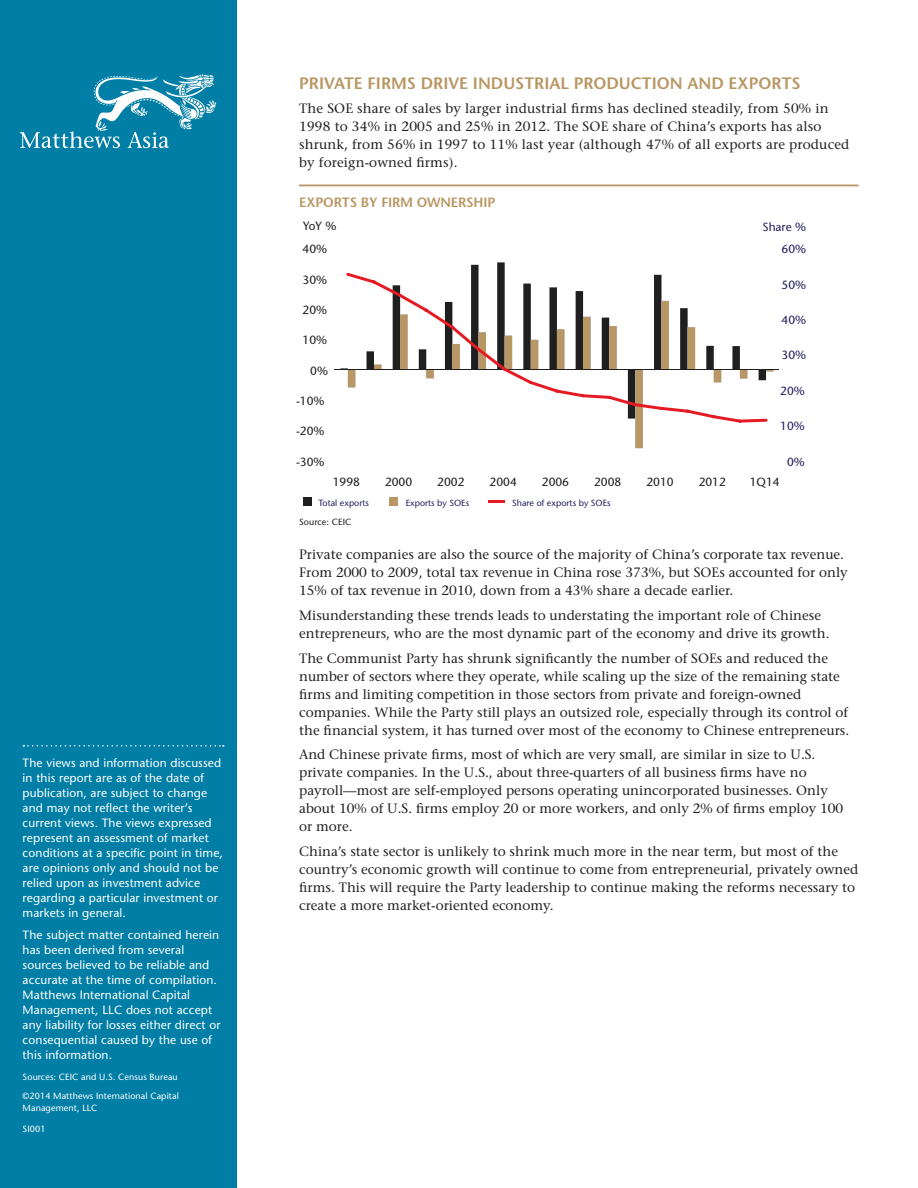
<style>
.page{position:relative;width:918px;height:1188px;background:#fff}
.page>*{position:absolute;margin:0;border:0;box-sizing:border-box;transform-origin:0 0}
._1_Subhead{font:600 16.5px "Stone Sans Std";color:#b99764}
._4_Call_out{font:500 13.5px/18px "Stone Serif Std";color:#231f20}
._4_Body_text{font:600 13.5px "Stone Sans Std";letter-spacing:-.01em;color:#b99764}
._9_Footnote_SA{font:500 12px/15px "Stone Sans Std";letter-spacing:.01em;color:#fff}
.t1{font:500 11.85px "Stone Sans Std";color:#201f1f}
.t2{font:500 11.85px "Stone Sans Std";color:#201f5e}
._9_Footnote_SA-2{font:500 9px/12px "Stone Sans Std";letter-spacing:.01em;color:#fff}
._9_Footnote_SA-3{font:500 9px "Stone Sans Std";letter-spacing:.01em;color:#231f20}
.t3{font:500 8.85px "Stone Sans Std";color:#201f5e}
</style>
<div class="page">
<div style="left:0;top:0;width:236px;height:1188px;background:#007ea5"></div>
<svg style="left:23px;top:745px;width:201px;height:2px"></svg>
<hr style="left:299px;top:185px;width:560px;height:1px;background:#b99764">
<svg style="left:20px;top:75px;width:196px;height:73px"></svg>
<hr style="left:335px;top:370px;width:444px;height:1px;background:#201f1f">
<svg style="left:346px;top:273px;width:422px;height:150px"></svg>
<div style="left:303px;top:497px;width:8px;height:9px;background:#201f1f"></div>
<div style="left:390px;top:497px;width:8px;height:9px;background:#b99764"></div>
<hr style="left:488px;top:500px;width:17px;height:3px;background:#e51a23">
<p class="_9_Footnote_SA" style="left:23px;top:755px;width:202px">The views and information discussed in this report are as of the date of publication, are subject to change and may not reflect the writer’s current views. The views expressed represent an assessment of market conditions at a specific point in time, are opinions only and should not be relied upon as investment advice regarding a particular investment or markets in general.</p>
<p class="_9_Footnote_SA" style="left:23px;top:927px;width:199px">The subject matter contained herein has been derived from several sources believed to be reliable and accurate at the time of compilation.<br>Matthews International Capital Management, LLC does not accept any liability for losses either direct or consequential caused by the use of this information.</p>
<p class="_9_Footnote_SA-2" style="left:23px;top:1071px;width:157px">Sources: CEIC and U.S. Census Bureau</p>
<p class="_9_Footnote_SA-2" style="left:23px;top:1090px;width:158px">©2014 Matthews International Capital<br>Management, LLC</p>
<p class="_9_Footnote_SA-2" style="left:23px;top:1123px;width:24px">SI001</p>
<p class="_1_Subhead" style="left:299px;top:73px;width:503px">PRIVATE FIRMS DRIVE INDUSTRIAL PRODUCTION AND EXPORTS</p>
<p class="_4_Call_out" style="left:299px;top:99px;width:552px">The SOE share of sales by larger industrial firms has declined steadily, from 50% in 1998 to 34% in 2005 and 25% in 2012. The SOE share of China’s exports has also shrunk, from 56% in 1997 to 11% last year (although 47% of all exports are produced by foreign-owned firms).</p>
<p class="_4_Body_text" style="left:299px;top:194px;width:198px">EXPORTS BY FIRM OWNERSHIP</p>
<p class="t1" style="left:303px;top:219px;width:35px">YoY %</p>
<p class="t2" style="left:763px;top:220px;width:45px">Share %</p>
<p class="t1" style="left:303px;top:242px;width:26px">40%</p>
<p class="t1" style="left:303px;top:272px;width:26px">30%</p>
<p class="t1" style="left:303px;top:303px;width:26px">20%</p>
<p class="t1" style="left:303px;top:333px;width:26px">10%</p>
<p class="t1" style="left:310px;top:363px;width:19px">0%</p>
<p class="t1" style="left:296px;top:394px;width:30px">-10%</p>
<p class="t1" style="left:296px;top:424px;width:30px">-20%</p>
<p class="t1" style="left:296px;top:455px;width:30px">-30%</p>
<p class="t2" style="left:782px;top:242px;width:26px">60%</p>
<p class="t2" style="left:782px;top:277px;width:26px">50%</p>
<p class="t2" style="left:782px;top:313px;width:26px">40%</p>
<p class="t2" style="left:782px;top:348px;width:26px">30%</p>
<p class="t2" style="left:780px;top:384px;width:26px">20%</p>
<p class="t2" style="left:780px;top:419px;width:26px">10%</p>
<p class="t2" style="left:787px;top:455px;width:19px">0%</p>
<p class="t1" style="left:333px;top:475px;width:29px">1998</p>
<p class="t1" style="left:385px;top:475px;width:29px">2000</p>
<p class="t1" style="left:437px;top:475px;width:29px">2002</p>
<p class="t1" style="left:490px;top:475px;width:29px">2004</p>
<p class="t1" style="left:542px;top:475px;width:29px">2006</p>
<p class="t1" style="left:594px;top:475px;width:29px">2008</p>
<p class="t1" style="left:646px;top:475px;width:29px">2010</p>
<p class="t1" style="left:699px;top:475px;width:29px">2012</p>
<p class="t1" style="left:750px;top:475px;width:31px">1Q14</p>
<p class="t3" style="left:319px;top:497px;width:52px">Total exports</p>
<p class="t3" style="left:406px;top:497px;width:65px">Exports by SOEs</p>
<p class="t3" style="left:512px;top:497px;width:100px">Share of exports by SOEs</p>
<p class="_9_Footnote_SA-3" style="left:299px;top:517px;width:54px">Source: CEIC</p>
<p class="_4_Call_out" style="left:299px;top:545px;width:550px">Private companies are also the source of the majority of China’s corporate tax revenue.<br>From 2000 to 2009, total tax revenue in China rose 373%, but SOEs accounted for only<br>15% of tax revenue in 2010, down from a 43% share a decade earlier.</p>
<p class="_4_Call_out" style="left:299px;top:606px;width:532px">Misunderstanding these trends leads to understating the important role of Chinese entrepreneurs, who are the most dynamic part of the economy and drive its growth.</p>
<p class="_4_Call_out" style="left:299px;top:649px;width:552px">The Communist Party has shrunk significantly the number of SOEs and reduced the number of sectors where they operate, while scaling up the size of the remaining state firms and limiting competition in those sectors from private and foreign-owned companies. While the Party still plays an outsized role, especially through its control of the financial system, it has turned over most of the economy to Chinese entrepreneurs.</p>
<p class="_4_Call_out" style="left:299px;top:746px;width:546px">And Chinese private firms, most of which are very small, are similar in size to U.S. private companies. In the U.S., about three-quarters of all business firms have no payroll—most are self-employed persons operating unincorporated businesses. Only about 10% of U.S. firms employ 20 or more workers, and only 2% of firms employ 100 or more.</p>
<p class="_4_Call_out" style="left:299px;top:842px;width:561px">China’s state sector is unlikely to shrink much more in the near term, but most of the country’s economic growth will continue to come from entrepreneurial, privately owned firms. This will require the Party leadership to continue making the reforms necessary to create a more market-oriented economy.</p>
</div>
